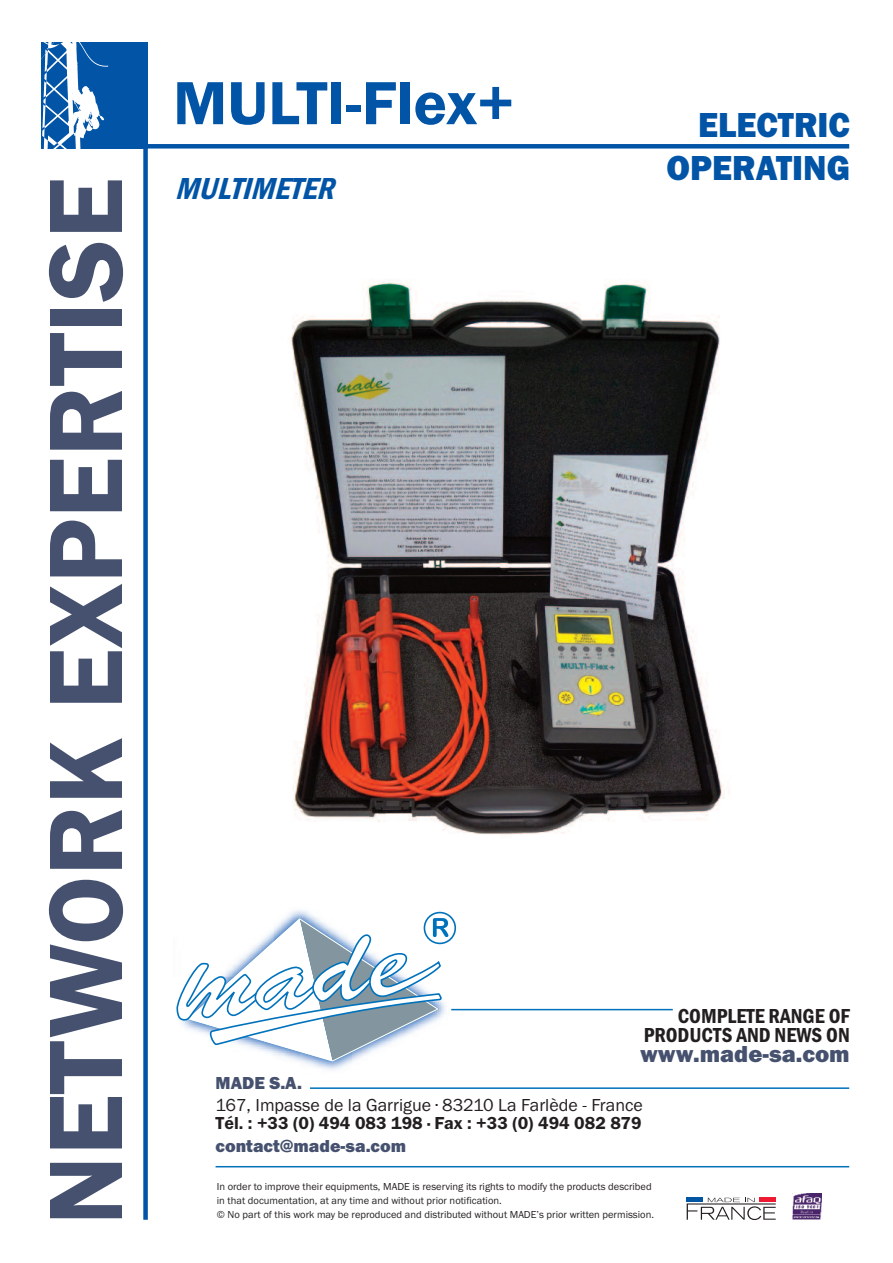
<style>
.page{position:relative;width:893px;height:1263px;background:#fff}
.page>*{position:absolute;margin:0;border:0;box-sizing:border-box;transform-origin:0 0}
.t1{font:600 108px "Franklin Gothic";color:#45516e}
.t2{font:600 63px "Franklin Gothic";color:#0154a6}
.t3{font:800 36px/43.5px "Franklin Gothic";color:#0154a6;text-align:right;scale:.95 1}
.t4{font:italic 600 condensed 31.5px "Franklin Gothic";color:#0154a6}
.t5{font:800 24px "Franklin Gothic";color:#45516e}
.t6{font:600 condensed 21px/19.5px "Franklin Gothic";color:#231f20;text-align:right}
.t7{font:18px "Franklin Gothic";color:#231f20}
.t8{font:600 18px "Franklin Gothic";color:#231f20}
.t9{font:800 18px "Franklin Gothic";color:#45516e}
.t10{font:10.5px/14.2px "Franklin Gothic";color:#231f20}
</style>
<div class="page">
<div style="left:132px;top:144px;width:717px;height:5px;background:#0154a6"></div>
<div style="left:42px;top:42px;width:106px;height:106px;background:#0154a6"></div>
<svg style="left:41px;top:42px;width:67px;height:107px"></svg>
<div style="left:143px;top:131px;width:5px;height:1089px;background:#0154a6"></div>
<img style="left:285px;top:910px;width:168px;height:32px">
<img style="left:300px;top:1061px;width:52px;height:9px">
<div style="left:424px;top:912px;width:32px;height:32px;border:2px solid #0072bc;border-radius:50%"></div>
<svg style="left:176px;top:918px;width:272px;height:143px"></svg>
<hr style="left:216px;top:1166px;width:633px;height:1px;background:#0072bc">
<hr style="left:310px;top:1087px;width:539px;height:2px;background:#0072bc">
<hr style="left:451px;top:1009px;width:222px;height:1px;background:#0072bc">
<svg style="left:687px;top:1198px;width:89px;height:22px"></svg>
<hr style="left:687px;top:1198px;width:16px;height:4px;background:#0156a3">
<hr style="left:759px;top:1198px;width:17px;height:4px;background:#ed1a32">
<img style="left:793px;top:1193px;width:28px;height:27px">
<img style="left:290px;top:281px;width:437px;height:554px">
<h1 class="t1" style="left:22px;top:1225px;width:1049px;rotate:-90deg">NETWORK EXPERTISE</h1>
<h2 class="t2" style="left:173px;top:66px;width:343px">MULTI-Flex+</h2>
<h3 class="t4" style="left:175px;top:169px;width:171px">MULTIMETER</h3>
<h3 class="t3" style="left:666px;top:103px;width:195px">ELECTRIC<br>OPERATING</h3>
<h3 class="t6" style="left:644px;top:1006px;width:208px">COMPLETE RANGE OF<br>PRODUCTS AND NEWS ON</h3>
<h3 class="t5" style="left:640px;top:1039px;width:211px">www.made-sa.com</h3>
<h3 class="t9" style="left:216px;top:1072px;width:88px">MADE S.A.</h3>
<h3 class="t7" style="left:216px;top:1094px;width:429px">167, Impasse de la Garrigue ∙ 83210 La Farlède - France</h3>
<h3 class="t8" style="left:216px;top:1112px;width:428px">Tél. : +33 (0) 494 083 198 ∙ Fax : +33 (0) 494 082 879</h3>
<h3 class="t9" style="left:216px;top:1135px;width:192px">contact@made-sa.com</h3>
<p class="t10" style="left:217px;top:1179px;width:439px">In order to improve their equipments, MADE is reserving its rights to modify the products described in that documentation, at any time and without prior notification.<br>© No part of this work may be reproduced and distributed without MADE’s prior written permission.</p>
</div>
